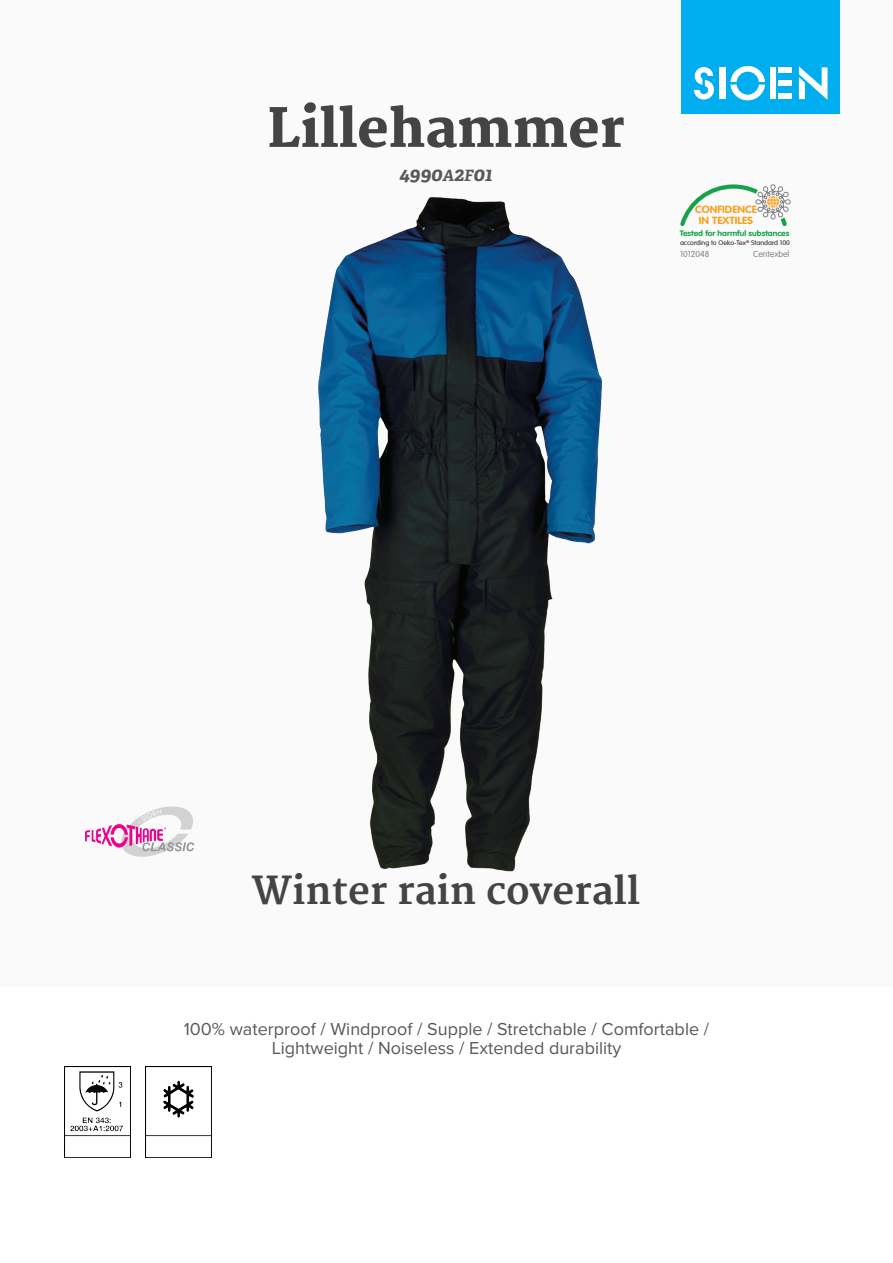
<style>
.page{position:relative;width:893px;height:1263px;background:#fff}
.page>*{position:absolute;margin:0;border:0;box-sizing:border-box;transform-origin:0 0}
.product_name{font:800 52.5px "Merriweather";color:#444}
.product-h2{font:700 37.5px "Merriweather";color:#444}
.product_ref{font:italic 700 19.5px "Adelle";color:#57585a}
.product_description{font:18px/19.5px "Proxima Nova";color:#57585a;text-align:center}
.t1{font:700 10.2px/10.1px "VAG Rounded Std";color:#f89f1c;text-align:center;scale:1.08 1}
.t2{font:300 8.7px "VAG Rounded Std";color:#818385}
.t3{font:700 7.8px "VAG Rounded Std";color:#16a249;scale:1.08 1}
.t4{font:300 6.45px "VAG Rounded Std";color:#231f20;scale:1.08 1}
.s1{font-size:15.6px}
</style>
<div class="page">
<div style="left:0;top:0;width:893px;height:986px;background:#fafafa"></div>
<div style="left:682px;top:0;width:158px;height:113px;background:#00aeef"></div>
<svg style="left:694px;top:67px;width:20px;height:32px"></svg>
<svg style="left:730px;top:66px;width:35px;height:34px"></svg>
<div style="left:719px;top:67px;width:7px;height:32px;background:#fff"></div>
<div style="left:770px;top:67px;width:6px;height:32px;background:#fff"></div>
<div style="left:778px;top:93px;width:14px;height:6px;background:#fff"></div>
<div style="left:778px;top:80px;width:14px;height:6px;background:#fff"></div>
<div style="left:778px;top:67px;width:14px;height:6px;background:#fff"></div>
<svg style="left:799px;top:66px;width:28px;height:34px"></svg>
<img style="left:318px;top:197px;width:365px;height:675px">
<svg style="left:680px;top:184px;width:111px;height:42px"></svg>
<svg style="left:85px;top:806px;width:109px;height:51px"></svg>
<img style="left:64px;top:1066px;width:66px;height:92px">
<img style="left:145px;top:1066px;width:66px;height:92px">
<p class="product_name" style="left:267px;top:98px;width:359px">Lillehammer</p>
<p class="product_ref" style="left:399px;top:160px;width:95px">4990<span class="s1">A</span>2<span class="s1">F</span>01</p>
<p class="t1" style="left:695px;top:205px;width:59px">CONFIDENCE<br>IN TEXTILES</p>
<p class="t3" style="left:680px;top:229px;width:103px">Tested for harmful substances</p>
<p class="t4" style="left:680px;top:239px;width:103px">according to Oeko-Tex<sup>®</sup> Standard 100</p>
<p class="t2" style="left:680px;top:249px;width:31px">1012048</p>
<p class="t2" style="left:753px;top:249px;width:38px">Centexbel</p>
<p class="product-h2" style="left:252px;top:869px;width:389px">Winter rain coverall</p>
<p class="product_description" style="left:184px;top:1020px;width:527px">100% waterproof / Windproof / Supple / Stretchable / Comfortable /<br>Lightweight / Noiseless / Extended durability</p>
</div>
